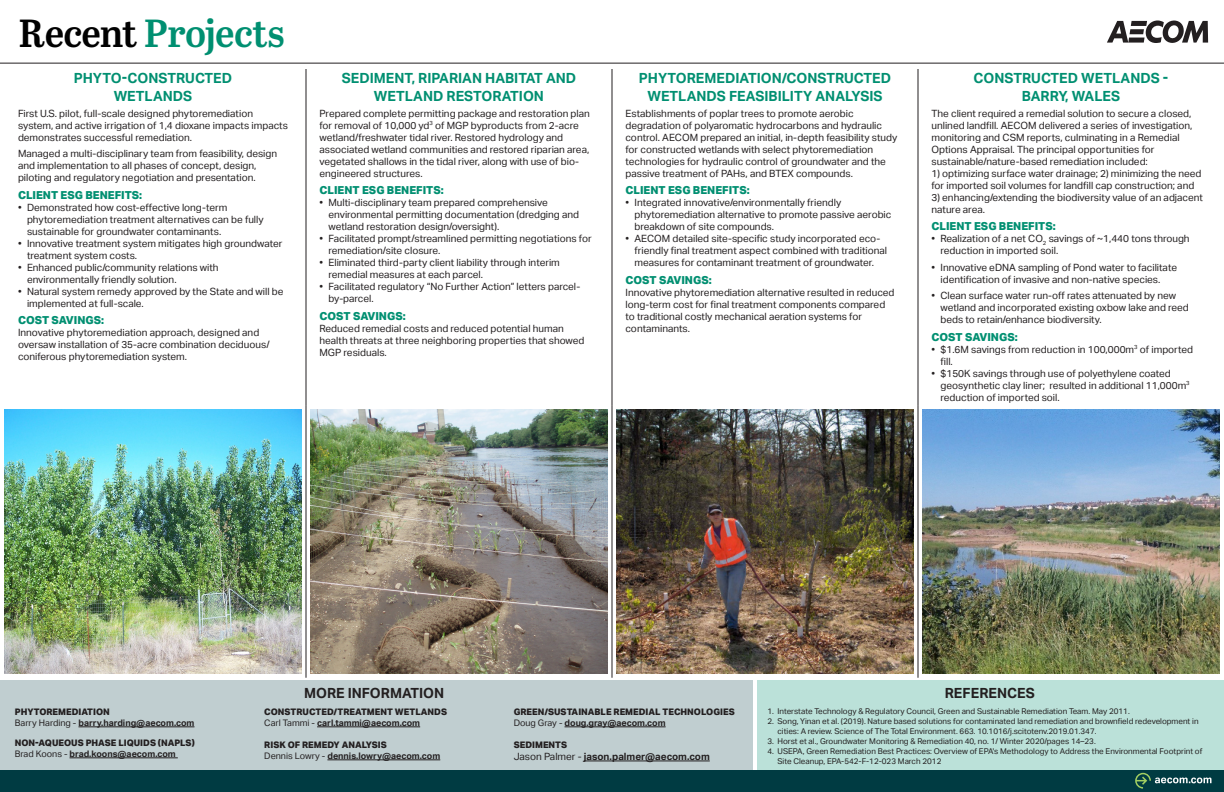
<style>
.page{position:relative;width:1224px;height:792px;background:#fff}
.page>*{position:absolute;margin:0;border:0;box-sizing:border-box;transform-origin:0 0}
.t1{font:39.1px "Abril Titling Sb";letter-spacing:-.02em;color:#008f71}
.t2{font:700 14px/18px "AECOM Sans";color:#008f71;text-align:center}
.t3{font:700 14px "AECOM Sans";color:#231f20}
.t4{font:800 11px "AECOM Sans";color:#008f71}
.t5{font:10px/12px "AECOM Sans";color:#231f20}
.t6{font:700 10px "AECOM Sans";color:#231f20}
.t7{font:700 9px "AECOM Sans";color:#231f20}
.t8{font:800 9px "AECOM Sans";color:#231f20}
.t9{font:8px/10px "AECOM Sans";color:#231f20}
.s1{color:#010101}
.s2{font-weight:400}
</style>
<div class="page">
<div style="left:757px;top:680px;width:467px;height:97px;background:#bbe1d9"></div>
<div style="left:0;top:680px;width:753px;height:97px;background:#c0ced0"></div>
<hr style="left:0;top:63px;width:1224px;height:1px;background:#231f20">
<hr style="left:306px;top:69px;width:1px;height:36px;background:#231f20">
<hr style="left:612px;top:69px;width:1px;height:36px;background:#231f20">
<hr style="left:918px;top:69px;width:1px;height:36px;background:#231f20">
<hr style="left:306px;top:405px;width:1px;height:273px;background:#231f20">
<hr style="left:612px;top:405px;width:1px;height:273px;background:#231f20">
<hr style="left:918px;top:405px;width:1px;height:273px;background:#231f20">
<hr style="left:306px;top:105px;width:1px;height:300px;background:#231f20">
<hr style="left:612px;top:105px;width:1px;height:300px;background:#231f20">
<hr style="left:918px;top:105px;width:1px;height:300px;background:#231f20">
<img style="left:4px;top:410px;width:298px;height:263px">
<img style="left:310px;top:410px;width:298px;height:263px">
<img style="left:616px;top:410px;width:298px;height:263px">
<img style="left:922px;top:410px;width:298px;height:263px">
<hr style="left:78px;top:727px;width:116px;height:1px;background:#231f20">
<hr style="left:70px;top:758px;width:108px;height:1px;background:#231f20">
<hr style="left:317px;top:727px;width:103px;height:1px;background:#231f20">
<hr style="left:327px;top:760px;width:113px;height:1px;background:#231f20">
<hr style="left:565px;top:727px;width:101px;height:1px;background:#231f20">
<hr style="left:584px;top:761px;width:126px;height:1px;background:#231f20">
<div style="left:0;top:771px;width:1224px;height:21px;background:#003b42"></div>
<svg style="left:1135px;top:773px;width:77px;height:16px"></svg>
<svg style="left:1107px;top:20px;width:101px;height:23px"></svg>
<p class="t1" style="left:19px;top:5px;width:268px"><span class="s1">Recent</span> Projects</p>
<p class="t2" style="left:74px;top:69px;width:160px">PHYTO-CONSTRUCTED<br>WETLANDS</p>
<p class="t2" style="left:342px;top:69px;width:236px">SEDIMENT, RIPARIAN HABITAT AND<br>WETLAND RESTORATION</p>
<p class="t2" style="left:639px;top:69px;width:254px">PHYTOREMEDIATION/CONSTRUCTED<br>WETLANDS FEASIBILITY ANALYSIS</p>
<p class="t2" style="left:974px;top:69px;width:196px">CONSTRUCTED WETLANDS -<br>BARRY, WALES</p>
<p class="t5" style="left:18px;top:107px;width:272px">First U.S. pilot, full-scale designed phytoremediation system, and active irrigation of 1,4 dioxane impacts impacts demonstrates successful remediation.</p>
<p class="t5" style="left:18px;top:148px;width:261px">Managed a multi-disciplinary team from feasibility, design and implementation to all phases of concept, design, piloting and regulatory negotiation and presentation.</p>
<p class="t4" style="left:18px;top:188px;width:126px">CLIENT ESG BENEFITS:</p>
<p class="t5" style="left:27px;top:201px;width:238px;text-indent:-9px">• Demonstrated how cost-effective long-term phytoremediation treatment alternatives can be fully sustainable for groundwater contaminants.</p>
<p class="t5" style="left:27px;top:237px;width:257px;text-indent:-9px">• Innovative treatment system mitigates high groundwater treatment system costs.</p>
<p class="t5" style="left:27px;top:261px;width:193px;text-indent:-9px">• Enhanced public/community relations with environmentally friendly solution.</p>
<p class="t5" style="left:27px;top:285px;width:258px;text-indent:-9px">• Natural system remedy approved by the State and will be implemented at full-scale.</p>
<p class="t4" style="left:18px;top:313px;width:88px">COST SAVINGS:</p>
<p class="t5" style="left:18px;top:327px;width:253px">Innovative phytoremediation approach, designed and oversaw installation of 35-acre combination deciduous/ coniferous phytoremediation system.</p>
<p class="t5" style="left:932px;top:107px;width:263px">The client required a remedial solution to secure a closed, unlined landfill. AECOM delivered a series of investigation, monitoring and CSM reports, culminating in a Remedial Options Appraisal. The principal opportunities for sustainable/nature-based remediation included:</p>
<p class="t5" style="left:932px;top:167px;width:272px">1) optimizing surface water drainage; 2) minimizing the need for imported soil volumes for landfill cap construction; and</p>
<p class="t5" style="left:932px;top:191px;width:273px">3) enhancing/extending the biodiversity value of an adjacent nature area.</p>
<p class="t4" style="left:932px;top:219px;width:126px">CLIENT ESG BENEFITS:</p>
<p class="t5" style="left:941px;top:233px;width:251px;text-indent:-9px">• Realization of a net CO<sub>2</sub> savings of ~1,440 tons through reduction in imported soil.</p>
<p class="t5" style="left:941px;top:261px;width:238px;text-indent:-9px">• Innovative eDNA sampling of Pond water to facilitate identification of invasive and non-native species.</p>
<p class="t5" style="left:941px;top:290px;width:250px;text-indent:-9px">• Clean surface water run-off rates attenuated by new wetland and incorporated existing oxbow lake and reed beds to retain/enhance biodiversity.</p>
<p class="t4" style="left:932px;top:330px;width:88px">COST SAVINGS:</p>
<p class="t5" style="left:941px;top:343px;width:254px;text-indent:-9px">• $1.6M savings from reduction in 100,000m<sup>3</sup> of imported fill.</p>
<p class="t5" style="left:941px;top:367px;width:251px;text-indent:-9px">• $150K savings through use of polyethylene coated geosynthetic clay liner; resulted in additional 11,000m<sup>3 </sup>reduction of imported soil.</p>
<p class="t5" style="left:626px;top:107px;width:273px">Establishments of poplar trees to promote aerobic degradation of polyaromatic hydrocarbons and hydraulic control. AECOM prepared an initial, in-depth feasibility study for constructed wetlands with select phytoremediation technologies for hydraulic control of groundwater and the passive treatment of PAHs, and BTEX compounds.</p>
<p class="t4" style="left:626px;top:183px;width:126px">CLIENT ESG BENEFITS:</p>
<p class="t5" style="left:634px;top:197px;width:259px;text-indent:-9px">• Integrated innovative/environmentally friendly phytoremediation alternative to promote passive aerobic breakdown of site compounds.</p>
<p class="t5" style="left:634px;top:233px;width:254px;text-indent:-9px">• AECOM detailed site-specific study incorporated eco&shy;friendly final treatment aspect combined with traditional measures for contaminant treatment of groundwater.</p>
<p class="t4" style="left:626px;top:273px;width:88px">COST SAVINGS:</p>
<p class="t5" style="left:626px;top:286px;width:271px">Innovative phytoremediation alternative resulted in reduced long-term cost for final treatment components compared to traditional costly mechanical aeration systems for contaminants.</p>
<p class="t5" style="left:320px;top:107px;width:272px">Prepared complete permitting package and restoration plan for removal of 10,000 yd<sup>3</sup> of MGP byproducts from 2-acre wetland/freshwater tidal river. Restored hydrology and associated wetland communities and restored riparian area, vegetated shallows in the tidal river, along with use of bio&shy;engineered structures.</p>
<p class="t4" style="left:320px;top:183px;width:126px">CLIENT ESG BENEFITS:</p>
<p class="t5" style="left:328px;top:197px;width:252px;text-indent:-9px">• Multi-disciplinary team prepared comprehensive environmental permitting documentation (dredging and wetland restoration design/oversight).</p>
<p class="t5" style="left:328px;top:233px;width:265px;text-indent:-9px">• Facilitated prompt/streamlined permitting negotiations for remediation/site closure.</p>
<p class="t5" style="left:328px;top:257px;width:233px;text-indent:-9px">• Eliminated third-party client liability through interim remedial measures at each parcel.</p>
<p class="t5" style="left:328px;top:281px;width:253px;text-indent:-9px">• Facilitated regulatory “No Further Action” letters parcel&shy;by-parcel.</p>
<p class="t4" style="left:320px;top:309px;width:88px">COST SAVINGS:</p>
<p class="t5" style="left:320px;top:322px;width:266px">Reduced remedial costs and reduced potential human health threats at three neighboring properties that showed<br>MGP residuals.</p>
<p class="t8" style="left:15px;top:706px;width:97px">PHYTOREMEDIATION</p>
<p class="t7" style="left:15px;top:718px;width:181px"><span class="s2">Barry Harding -</span> barry.harding@aecom.com</p>
<p class="t8" style="left:15px;top:737px;width:181px">NON-AQUEOUS PHASE LIQUIDS (NAPLS)</p>
<p class="t7" style="left:15px;top:749px;width:162px"><span class="s2">Brad Koons -</span> brad.koons@aecom.com</p>
<p class="t3" style="left:304px;top:685px;width:142px">MORE INFORMATION</p>
<p class="t8" style="left:264px;top:706px;width:184px">CONSTRUCTED/TREATMENT WETLANDS</p>
<p class="t7" style="left:264px;top:718px;width:157px"><span class="s2">Carl Tammi -</span> carl.tammi@aecom.com</p>
<p class="t8" style="left:264px;top:739px;width:124px">RISK OF REMEDY ANALYSIS</p>
<p class="t7" style="left:264px;top:751px;width:177px"><span class="s2">Dennis Lowry -</span> dennis.lowry@aecom.com</p>
<p class="t8" style="left:514px;top:706px;width:222px">GREEN/SUSTAINABLE REMEDIAL TECHNOLOGIES</p>
<p class="t7" style="left:514px;top:718px;width:153px"><span class="s2">Doug Gray -</span> doug.gray@aecom.com</p>
<p class="t8" style="left:514px;top:739px;width:55px">SEDIMENTS</p>
<p class="t6" style="left:514px;top:751px;width:198px"><span class="s2">Jason Palmer -</span> jason.palmer@aecom.com</p>
<p class="t3" style="left:945px;top:685px;width:91px">REFERENCES</p>
<p class="t9" style="left:768px;top:706px;width:364px">1. Interstate Technology &amp; Regulatory Council, Green and Sustainable Remediation Team. May 2011.</p>
<p class="t9" style="left:778px;top:716px;width:423px;text-indent:-10px">2. Song, Yinan et al. (2019). Nature based solutions for contaminated land remediation and brownfield redevelopment in cities: A review. Science of The Total Environment. 663. 10.1016/j.scitotenv.2019.01.347.</p>
<p class="t9" style="left:768px;top:736px;width:330px">3. Horst et al., Groundwater Monitoring &amp; Remediation 40, no. 1/ Winter 2020/pages 14–23.</p>
<p class="t9" style="left:778px;top:746px;width:426px;text-indent:-10px">4. USEPA, Green Remediation Best Practices: Overview of EPA's Methodology to Address the Environmental Footprint of<br>Site Cleanup, EPA-542-F-12-023 March 2012</p>
</div>
